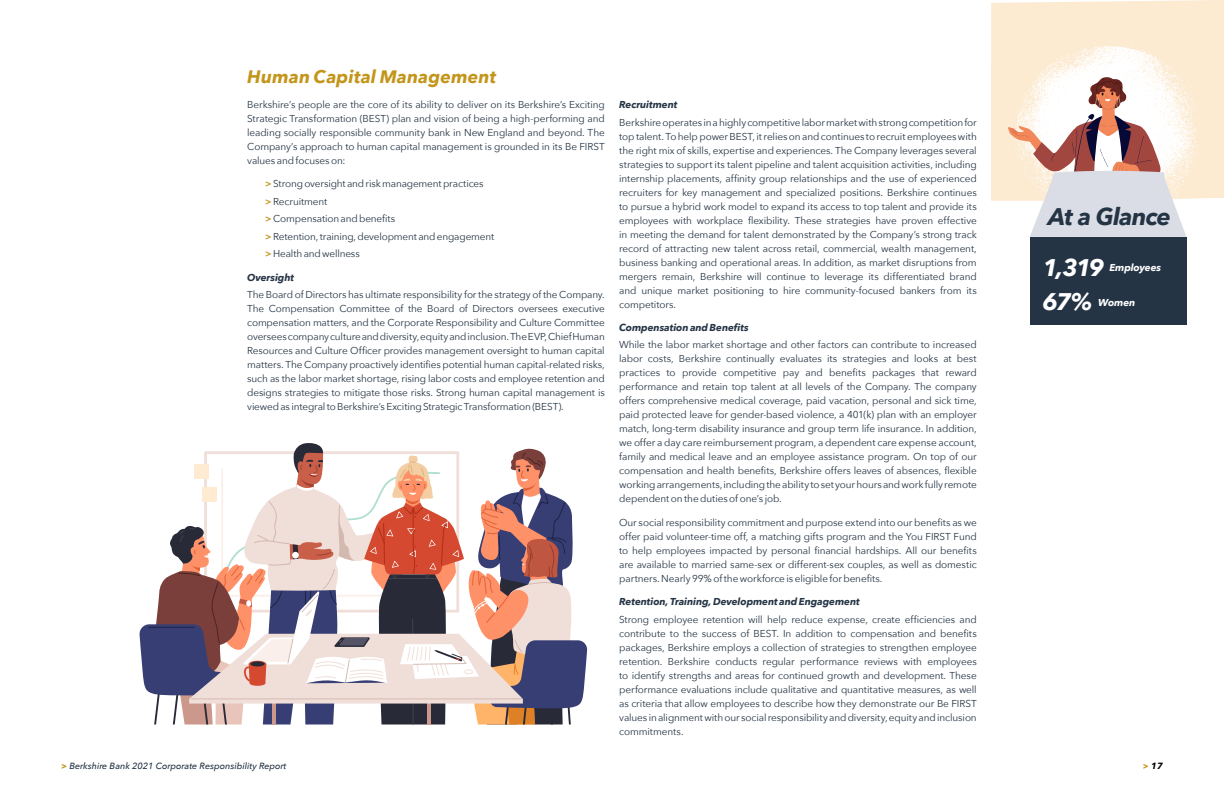
<style>
.page{position:relative;width:1224px;height:792px;background:#fff}
.page>*{position:absolute;margin:0;border:0;box-sizing:border-box;transform-origin:0 0}
.t1{font:italic 700 24px "Avenir Next";letter-spacing:-.035em;color:#243444}
.t2{font:italic 700 24px "Avenir Next";color:#fff}
.t3{font:italic 700 18px "Avenir Next";letter-spacing:.01em;color:#c3951a}
.t4{font:10px/14px "Avenir Next";letter-spacing:-.01em;color:#243444;text-align:justify}
.t5{font:italic 700 10px "Avenir Next";letter-spacing:-.005em;color:#243444}
.t6{font:italic 700 10px "Avenir Next";letter-spacing:-.015em;color:#fff}
.t7{font:italic 500 9px "Avenir Next";color:#243444}
.t8{font:italic 700 9px "Avenir Next";color:#000}
.s1{font-weight:600;color:#c3951a}
.s2{font-weight:700;color:#c3951a}
.s3{color:#c3951a}
</style>
<div class="page">
<div style="left:1030px;top:237px;width:156px;height:88px;background:#243444"></div>
<svg style="left:991px;top:0;width:233px;height:237px"></svg>
<svg style="left:139px;top:443px;width:448px;height:282px"></svg>
<h2 class="t3" style="left:247px;top:61px;width:251px">Human Capital Management</h2>
<p class="t4" style="left:247px;top:97px;width:359px">Berkshire’s people are the core of its ability to deliver on its Berkshire’s Exciting Strategic Transformation (BEST) plan and vision of being a high-performing and leading socially responsible community bank in New England and beyond. The Company’s approach to human capital management is grounded in its Be FIRST values and focuses on:</p>
<p class="t4" style="left:265px;top:174px;width:231px;line-height:17.6px;text-align:left"><span class="s1">&gt;</span>Strong oversight and risk management practices <span class="s1">&gt;</span>Recruitment<br><span class="s1">&gt;</span>Compensation and benefits<br><span class="s1">&gt;</span>Retention, training, development and engagement <span class="s1">&gt;</span>Health and wellness</p>
<p class="t5" style="left:247px;top:269px;width:48px">Oversight</p>
<p class="t4" style="left:247px;top:287px;width:359px">The Board of Directors has ultimate responsibility for the strategy of the Company.<br>The Compensation Committee of the Board of Directors oversees executive compensation matters, and the Corporate Responsibility and Culture Committee oversees company culture and diversity, equity and inclusion. The EVP, Chief Human Resources and Culture Officer provides management oversight to human capital matters. The Company proactively identifies potential human capital-related risks, such as the labor market shortage, rising labor costs and employee retention and designs strategies to mitigate those risks. Strong human capital management is viewed as integral to Berkshire’s Exciting Strategic Transformation (BEST).</p>
<p class="t5" style="left:619px;top:96px;width:60px">Recruitment</p>
<p class="t4" style="left:619px;top:115px;width:359px">Berkshire operates in a highly competitive labor market with strong competition for top talent. To help power BEST, it relies on and continues to recruit employees with the right mix of skills, expertise and experiences. The Company leverages several strategies to support its talent pipeline and talent acquisition activities, including internship placements, affinity group relationships and the use of experienced recruiters for key management and specialized positions. Berkshire continues to pursue a hybrid work model to expand its access to top talent and provide its employees with workplace flexibility. These strategies have proven effective in meeting the demand for talent demonstrated by the Company’s strong track record of attracting new talent across retail, commercial, wealth management, business banking and operational areas. In addition, as market disruptions from mergers remain, Berkshire will continue to leverage its differentiated brand and unique market positioning to hire community-focused bankers from its competitors.</p>
<p class="t5" style="left:619px;top:319px;width:131px">Compensation and Benefits</p>
<p class="t4" style="left:619px;top:338px;width:359px">While the labor market shortage and other factors can contribute to increased labor costs, Berkshire continually evaluates its strategies and looks at best practices to provide competitive pay and benefits packages that reward performance and retain top talent at all levels of the Company. The company offers comprehensive medical coverage, paid vacation, personal and sick time, paid protected leave for gender-based violence, a 401(k) plan with an employer match, long-term disability insurance and group term life insurance. In addition, we offer a day care reimbursement program, a dependent care expense account, family and medical leave and an employee assistance program. On top of our compensation and health benefits, Berkshire offers leaves of absences, flexible working arrangements, including the ability to set your hours and work fully remote dependent on the duties of one’s job.</p>
<p class="t4" style="left:619px;top:515px;width:359px">Our social responsibility commitment and purpose extend into our benefits as we offer paid volunteer-time off, a matching gifts program and the You FIRST Fund to help employees impacted by personal financial hardships. All our benefits are available to married same-sex or different-sex couples, as well as domestic partners. Nearly 99% of the workforce is eligible for benefits.</p>
<p class="t5" style="left:619px;top:593px;width:242px">Retention, Training, Development and Engagement</p>
<p class="t4" style="left:619px;top:612px;width:359px">Strong employee retention will help reduce expense, create efficiencies and contribute to the success of BEST. In addition to compensation and benefits packages, Berkshire employs a collection of strategies to strengthen employee retention. Berkshire conducts regular performance reviews with employees to identify strengths and areas for continued growth and development. These performance evaluations include qualitative and quantitative measures, as well as criteria that allow employees to describe how they demonstrate our Be FIRST values in alignment with our social responsibility and diversity, equity and inclusion commitments.</p>
<h1 class="t1" style="left:1048px;top:195px;width:124px">At a Glance</h1>
<h1 class="t2" style="left:1043px;top:246px;width:63px">1,319</h1>
<p class="t6" style="left:1109px;top:259px;width:53px">Employees</p>
<h1 class="t2" style="left:1043px;top:281px;width:51px">67%</h1>
<p class="t6" style="left:1098px;top:294px;width:38px">Women</p>
<p class="t7" style="left:61px;top:758px;width:227px"><span class="s2">&gt;</span> Berkshire Bank 2021 Corporate Responsibility Report</p>
<p class="t8" style="left:1143px;top:758px;width:21px"><span class="s3">&gt;</span> 17</p>
</div>
